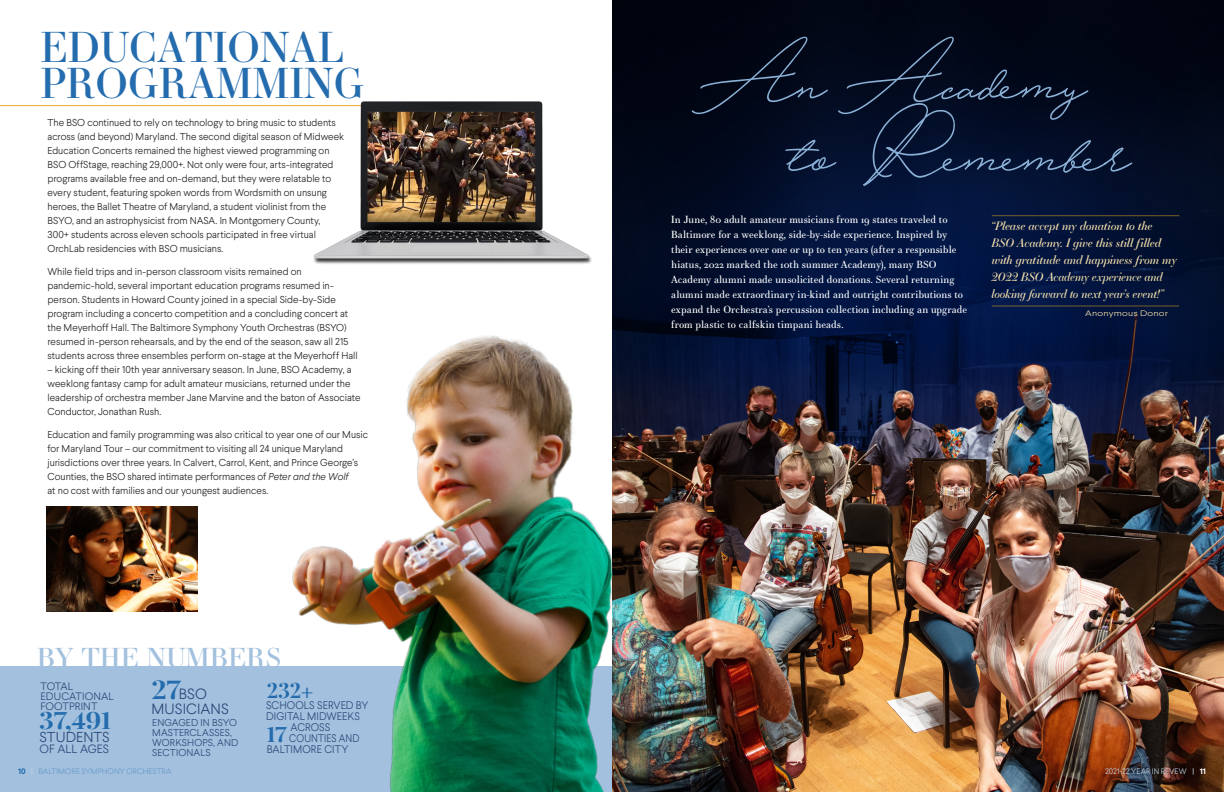
<style>
.page{position:relative;width:1224px;height:792px;background:#fff}
.page>*{position:absolute;margin:0;border:0;box-sizing:border-box;transform-origin:0 0}
.t1{font:60.3px "Hijrnotes";color:#8bb1d6;scale:.91 1}
.t2{font:41px/36px "Essonnes Display";color:#246cad}
.t3{font:26px "Essonnes Display";color:#a3c1de;scale:1.05 1}
.t4{font:700 24px "Playfair Display";color:#246cad;scale:1.1 1}
.t5{font:700 21.2px "Playfair Display";color:#246cad}
.t6{font:300 14.9px "Larsseit";letter-spacing:.01em;color:#294777}
.t7{font:300 14.4px "Larsseit";letter-spacing:.005em;color:#294777}
.t8{font:300 12px "Larsseit";color:#294777}
.t9{font:italic 11.6px/16.9px "Essonnes Display";letter-spacing:-.01em;color:#f8e3ae}
.t10{font:300 11px/11px "Larsseit";letter-spacing:.01em;color:#294777;scale:.96 1}
.t11{font:300 11px/11px "Larsseit";letter-spacing:.01em;color:#294777;scale:.89 1}
.t12{font:300 10.8px/9.9px "Larsseit";letter-spacing:.005em;color:#294777}
.t13{font:300 10px/14px "Larsseit";letter-spacing:-.005em;color:#231f20}
.t14{font:10px/15px "Essonnes Text";letter-spacing:.005em;color:#fff}
.t15{font:300 9.9px/9.9px "Larsseit";letter-spacing:.015em;color:#294777}
.t16{font:300 8px "Larsseit";letter-spacing:.005em;color:#6597c8}
.t17{font:300 8px "Larsseit";color:#bfd3e4}
.t18{font:300 8px "Larsseit";letter-spacing:.02em;color:#f8e3ae;scale:1.25 1}
.s1{font-style:italic}
.s2{font-family:"Playfair Display";font-weight:700;font-size:26px;color:#246cad}
.s3{font-family:"Times";font-weight:400}
.s4{font-family:"Playfair Display";font-weight:700;font-size:21.2px;color:#246cad}
.s5{font-weight:700;color:#246cad}
.s6{font-weight:400;color:#bfd3e4}
.s7{font-weight:400}
.s8{font-weight:700;color:#fff}
</style>
<div class="page">
<img style="left:612px;top:0;width:612px;height:792px">
<div style="left:0;top:666px;width:612px;height:126px;background:#a3c1de"></div>
<img style="left:47px;top:507px;width:151px;height:105px">
<img style="left:292px;top:290px;width:351px;height:502px">
<hr style="left:992px;top:215px;width:187px;height:1px;background:#ecb11f">
<hr style="left:992px;top:306px;width:187px;height:1px;background:#ecb11f">
<hr style="left:0;top:105px;width:376px;height:1px;background:#ecb11f">
<img style="left:293px;top:101px;width:299px;height:163px">
<p class="t2" style="left:41px;top:28px;width:325px">EDUCATIONAL<br>PROGRAMMING</p>
<p class="t13" style="left:48px;top:116px;width:298px">The BSO continued to rely on technology to bring music to students across (and beyond) Maryland. The second digital season of Midweek Education Concerts remained the highest viewed programming on BSO OffStage, reaching 29,000+. Not only were four, arts-integrated programs available free and on-demand, but they were relatable to every student, featuring spoken words from Wordsmith on unsung heroes, the Ballet Theatre of Maryland, a student violinist from the BSYO, and an astrophysicist from NASA. In Montgomery County, 300+ students across eleven schools participated in free virtual OrchLab residencies with BSO musicians.</p>
<p class="t13" style="left:48px;top:265px;width:312px">While field trips and in-person classroom visits remained on pandemic-hold, several important education programs resumed in&shy;person. Students in Howard County joined in a special Side-by-Side program including a concerto competition and a concluding concert at the Meyerhoff Hall. The Baltimore Symphony Youth Orchestras (BSYO) resumed in-person rehearsals, and by the end of the season, saw all 215 students across three ensembles perform on-stage at the Meyerhoff Hall</p>
<p class="t13" style="left:48px;top:363px;width:315px">– kicking off their 10th year anniversary season. In June, BSO Academy, a weeklong fantasy camp for adult amateur musicians, returned under the leadership of orchestra member Jane Marvine and the baton of Associate Conductor, Jonathan Rush.</p>
<p class="t13" style="left:48px;top:428px;width:322px">Education and family programming was also critical to year one of our Music for Maryland Tour – our commitment to visiting all 24 unique Maryland jurisdictions over three years. In Calvert, Carrol, Kent, and Prince George’s Counties, the BSO shared intimate performances of <span class="s1">Peter and the Wolf<br></span>at no cost with families and our youngest audiences.</p>
<p class="t3" style="left:37px;top:639px;width:234px">BY THE NUMBERS</p>
<p class="t6" style="left:151px;top:685px;width:57px"><span class="s2">27</span>BSO</p>
<p class="t5" style="left:267px;top:673px;width:48px">232<span class="s3">+</span></p>
<p class="t6" style="left:152px;top:700px;width:79px">MUSICIANS</p>
<p class="t15" style="left:152px;top:718px;width:88px">ENGAGED IN BSYO<br>MASTERCLASSES,<br>WORKSHOPS, AND<br>SECTIONALS</p>
<p class="t12" style="left:40px;top:681px;width:75px">TOTAL<br>EDUCATIONAL</p>
<p class="t12" style="left:40px;top:701px;width:59px">FOOTPRINT</p>
<p class="t10" style="left:266px;top:700px;width:108px">SCHOOLS SERVED BY<br>DIGITAL MIDWEEKS</p>
<p class="t10" style="left:291px;top:722px;width:43px">ACROSS</p>
<p class="t4" style="left:39px;top:701px;width:67px">37,491</p>
<p class="t7" style="left:39px;top:728px;width:72px">STUDENTS</p>
<p class="t8" style="left:39px;top:741px;width:71px">OF ALL AGES</p>
<p class="t11" style="left:267px;top:732px;width:106px"><span class="s4">17</span> COUNTIES AND<br>BALTIMORE CITY</p>
<p class="t1" style="left:702px;top:66px;width:420px">An Academy</p>
<p class="t1" style="left:783px;top:138px;width:378px">to Remember</p>
<p class="t9" style="left:991px;top:217px;width:187px">“Please accept my donation to the BSO Academy. I give this still filled with gratitude and happiness from my 2022 BSO Academy experience and looking forward to next year’s event!”</p>
<p class="t18" style="left:1085px;top:309px;width:68px">Anonymous Donor</p>
<p class="t14" style="left:671px;top:212px;width:298px">In June, 80 adult amateur musicians from 19 states traveled to Baltimore for a weeklong, side-by-side experience. Inspired by their experiences over one or up to ten years (after a responsible hiatus, 2022 marked the 10th summer Academy), many BSO Academy alumni made unsolicited donations. Several returning alumni made extraordinary in-kind and outright contributions to expand the Orchestra’s percussion collection including an upgrade from plastic to calfskin timpani heads.</p>
<p class="t16" style="left:18px;top:766px;width:155px"><span class="s5">10</span> <span class="s6">|</span> BALTIMORE SYMPHONY ORCHESTRA</p>
<p class="t17" style="left:1105px;top:766px;width:102px">2021-22 YEAR IN REVEW <span class="s7">|</span> <span class="s8">11</span></p>
</div>
